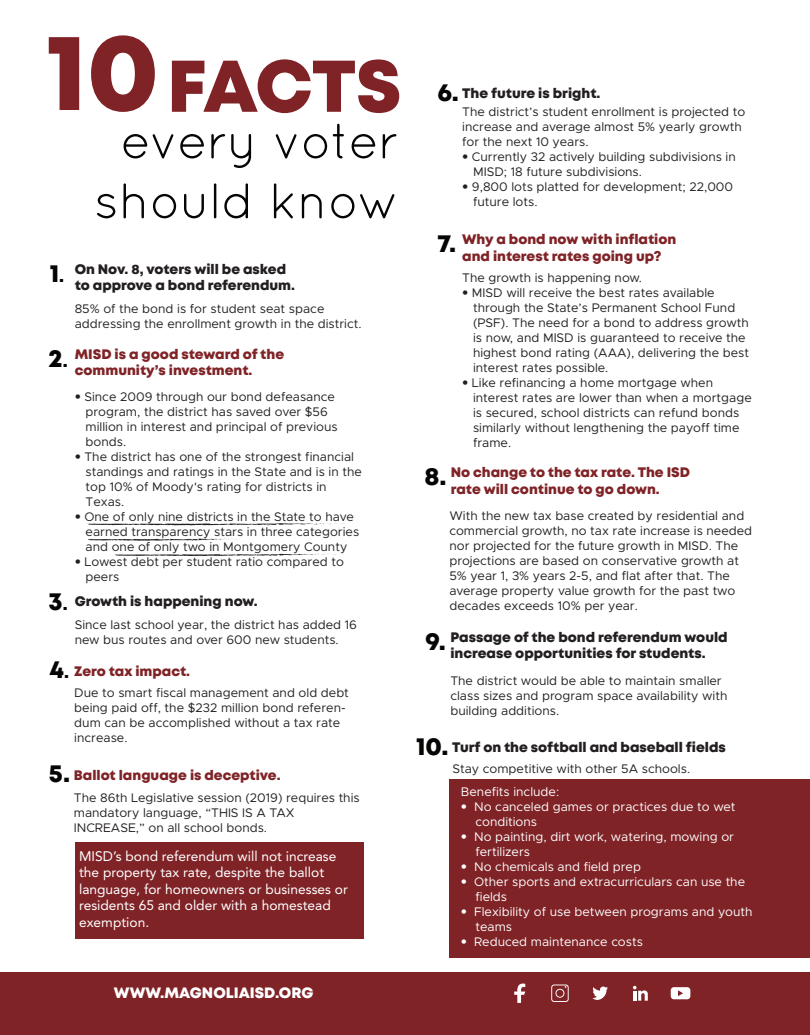
<style>
.page{position:relative;width:810px;height:1035px;background:#fff}
.page>*{position:absolute;margin:0;border:0;box-sizing:border-box;transform-origin:0 0}
.t1{font:25px "Mont Heavy DEMO";color:#050504}
.t2{font:17.5px "Mont Heavy DEMO";color:#050504}
.t3{font:15px "Mont Heavy DEMO";color:#fff}
.t4{font:13.75px/16.5px "Mont Heavy DEMO";color:#231f20}
.t5{font:13.75px/16.5px "Mont Heavy DEMO";color:#7f2327}
.t6{font:13.75px/16.5px "Avenir LT Std";color:#fff}
.t7{font:12.5px/15px "Metropolis";color:#231f20}
.t8{font:12.5px/15px "Metropolis";color:#fff}
.s1{font-size:17.5px}
.s2{font-family:"Avenir LT Std"}
.s3{font-size:25px;color:#050504}
</style>
<div class="page">
<div style="left:75px;top:843px;width:288px;height:96px;background:#7f2327"></div>
<div style="left:450px;top:779px;width:360px;height:179px;background:#7f2327"></div>
<svg style="left:49px;top:37px;width:30px;height:73px"></svg>
<svg style="left:91px;top:35px;width:64px;height:77px"></svg>
<svg style="left:172px;top:59px;width:227px;height:54px"></svg>
<svg style="left:124px;top:134px;width:50px;height:24px"></svg>
<svg style="left:180px;top:134px;width:24px;height:24px"></svg>
<svg style="left:211px;top:134px;width:14px;height:24px"></svg>
<svg style="left:231px;top:134px;width:20px;height:34px"></svg>
<svg style="left:276px;top:134px;width:21px;height:24px"></svg>
<svg style="left:304px;top:134px;width:23px;height:24px"></svg>
<svg style="left:333px;top:124px;width:11px;height:34px"></svg>
<svg style="left:352px;top:134px;width:23px;height:24px"></svg>
<svg style="left:383px;top:134px;width:13px;height:24px"></svg>
<svg style="left:97px;top:194px;width:18px;height:24px"></svg>
<svg style="left:124px;top:183px;width:20px;height:35px"></svg>
<svg style="left:153px;top:194px;width:23px;height:24px"></svg>
<svg style="left:184px;top:194px;width:20px;height:24px"></svg>
<hr style="left:214px;top:183px;width:2px;height:35px;background:#050504">
<svg style="left:224px;top:183px;width:24px;height:35px"></svg>
<svg style="left:274px;top:183px;width:19px;height:35px"></svg>
<svg style="left:302px;top:194px;width:20px;height:24px"></svg>
<svg style="left:331px;top:194px;width:23px;height:24px"></svg>
<svg style="left:360px;top:194px;width:35px;height:24px"></svg>
<div style="left:0;top:972px;width:810px;height:63px;background:#7f2327"></div>
<div style="left:671px;top:987px;width:19px;height:12px;background:#fff;border-radius:3px"></div>
<svg style="left:678px;top:990px;width:5px;height:6px"></svg>
<svg style="left:551px;top:985px;width:18px;height:17px"></svg>
<svg style="left:592px;top:986px;width:16px;height:14px"></svg>
<svg style="left:514px;top:984px;width:11px;height:19px"></svg>
<svg style="left:633px;top:986px;width:15px;height:15px"></svg>
<svg style="left:86px;top:523px;width:259px;height:3px"></svg>
<svg style="left:88px;top:539px;width:149px;height:2px"></svg>
<svg style="left:113px;top:554px;width:223px;height:3px"></svg>
<h1 class="t1" style="left:50px;top:259px;width:16px">1<span class="s1">.</span></h1>
<p class="t4" style="left:75px;top:261px;width:222px">On Nov. 8, voters will be asked to approve a bond referendum.</p>
<h1 class="t1" style="left:49px;top:344px;width:21px">2<span class="s1">.</span></h1>
<p class="t7" style="left:75px;top:301px;width:288px">85% of the bond is for student seat space addressing the enrollment growth in the district.</p>
<p class="t5" style="left:75px;top:346px;width:211px">MISD is a good steward of the community’s investment.</p>
<p class="t7" style="left:86px;top:389px;width:254px;text-indent:-11px"><span class="s2">•</span> Since 2009 through our bond defeasance program, the district has saved over $56 million in interest and principal of previous bonds.</p>
<p class="t7" style="left:86px;top:449px;width:278px;text-indent:-11px"><span class="s2">•</span> The district has one of the strongest financial standings and ratings in the State and is in the top 10% of Moody's rating for districts in Texas.</p>
<p class="t7" style="left:86px;top:509px;width:275px;text-indent:-11px"><span class="s2">•</span> One of only nine districts in the State to have earned transparency stars in three categories and one of only two in Montgomery County</p>
<p class="t7" style="left:86px;top:554px;width:260px;text-indent:-11px"><span class="s2">•</span> Lowest debt per student ratio compared to peers</p>
<p class="t4" style="left:49px;top:593px;width:211px"><span class="s3">3</span> Growth is happening now.</p>
<h2 class="t2" style="left:63px;top:594px;width:6px">.</h2>
<p class="t7" style="left:75px;top:617px;width:284px">Since last school year, the district has added 16 new bus routes and over 600 new students.</p>
<p class="t5" style="left:49px;top:663px;width:142px"><span class="s3">4</span> Zero tax impact.</p>
<h2 class="t2" style="left:64px;top:662px;width:6px">.</h2>
<p class="t7" style="left:74px;top:685px;width:276px">Due to smart fiscal management and old debt being paid off, the $232 million bond referen&shy;dum can be accomplished without a tax rate increase.</p>
<p class="t5" style="left:49px;top:767px;width:233px"><span class="s3">5.</span> Ballot language is deceptive.</p>
<p class="t7" style="left:74px;top:790px;width:287px">The 86th Legislative session (2019) requires this mandatory language, “THIS IS A TAX<br>INCREASE,” on all school bonds.</p>
<p class="t6" style="left:79px;top:848px;width:270px">MISD’s bond referendum will not increase the property tax rate, despite the ballot language, for homeowners or businesses or residents 65 and older with a homestead exemption.</p>
<p class="t3" style="left:114px;top:984px;width:201px">WWW.MAGNOLIAISD.ORG</p>
<p class="t4" style="left:437px;top:86px;width:165px"><span class="s3">6.</span> The future is bright.</p>
<p class="t7" style="left:462px;top:104px;width:285px">The district’s student enrollment is projected to increase and average almost 5% yearly growth for the next 10 years.</p>
<p class="t7" style="left:473px;top:149px;width:264px;text-indent:-11px"><span class="s2">•</span> Currently 32 actively building subdivisions in<br>MISD; 18 future subdivisions.</p>
<p class="t7" style="left:473px;top:179px;width:262px;text-indent:-11px"><span class="s2">•</span> 9,800 lots platted for development; 22,000 future lots.</p>
<p class="t5" style="left:462px;top:232px;width:216px">Why a bond now with inflation and interest rates going up?</p>
<h1 class="t1" style="left:437px;top:229px;width:20px">7.</h1>
<p class="t7" style="left:462px;top:270px;width:181px">The growth is happening now.</p>
<p class="t7" style="left:473px;top:285px;width:277px;text-indent:-11px"><span class="s2">•</span> MISD will receive the best rates available through the State’s Permanent School Fund (PSF). The need for a bond to address growth is now, and MISD is guaranteed to receive the highest bond rating (AAA), delivering the best interest rates possible.</p>
<p class="t7" style="left:473px;top:375px;width:280px;text-indent:-11px"><span class="s2">•</span> Like refinancing a home mortgage when interest rates are lower than when a mortgage is secured, school districts can refund bonds similarly without lengthening the payoff time frame.</p>
<p class="t5" style="left:451px;top:465px;width:241px">No change to the tax rate. The ISD rate will continue to go down.</p>
<h1 class="t1" style="left:425px;top:462px;width:24px">8.</h1>
<p class="t7" style="left:449px;top:509px;width:304px">With the new tax base created by residential and commercial growth, no tax rate increase is needed nor projected for the future growth in MISD. The projections are based on conservative growth at 5% year 1, 3% years 2-5, and flat after that. The average property value growth for the past two decades exceeds 10% per year.</p>
<p class="t4" style="left:450px;top:629px;width:279px">Passage of the bond referendum would increase opportunities for students.</p>
<h1 class="t1" style="left:426px;top:627px;width:22px">9.</h1>
<p class="t7" style="left:450px;top:673px;width:279px">The district would be able to maintain smaller class sizes and program space availability with building additions.</p>
<p class="t4" style="left:416px;top:740px;width:311px"><span class="s3">10.</span> Turf on the softball and baseball fields</p>
<p class="t8" style="left:461px;top:784px;width:100px">Benefits include:</p>
<p class="t8" style="left:475px;top:799px;width:262px;text-indent:-15px"><span class="s2">•</span> No canceled games or practices due to wet conditions</p>
<p class="t8" style="left:475px;top:829px;width:260px;text-indent:-15px"><span class="s2">•</span> No painting, dirt work, watering, mowing or fertilizers</p>
<p class="t8" style="left:461px;top:859px;width:181px"><span class="s2">•</span> No chemicals and field prep</p>
<p class="t8" style="left:475px;top:874px;width:271px;text-indent:-15px"><span class="s2">•</span> Other sports and extracurriculars can use the fields</p>
<p class="t8" style="left:475px;top:904px;width:279px;text-indent:-15px"><span class="s2">•</span> Flexibility of use between programs and youth teams</p>
<p class="t8" style="left:461px;top:934px;width:183px"><span class="s2">•</span> Reduced maintenance costs</p>
<p class="t7" style="left:452px;top:761px;width:239px">Stay competitive with other 5A schools.</p>
</div>
